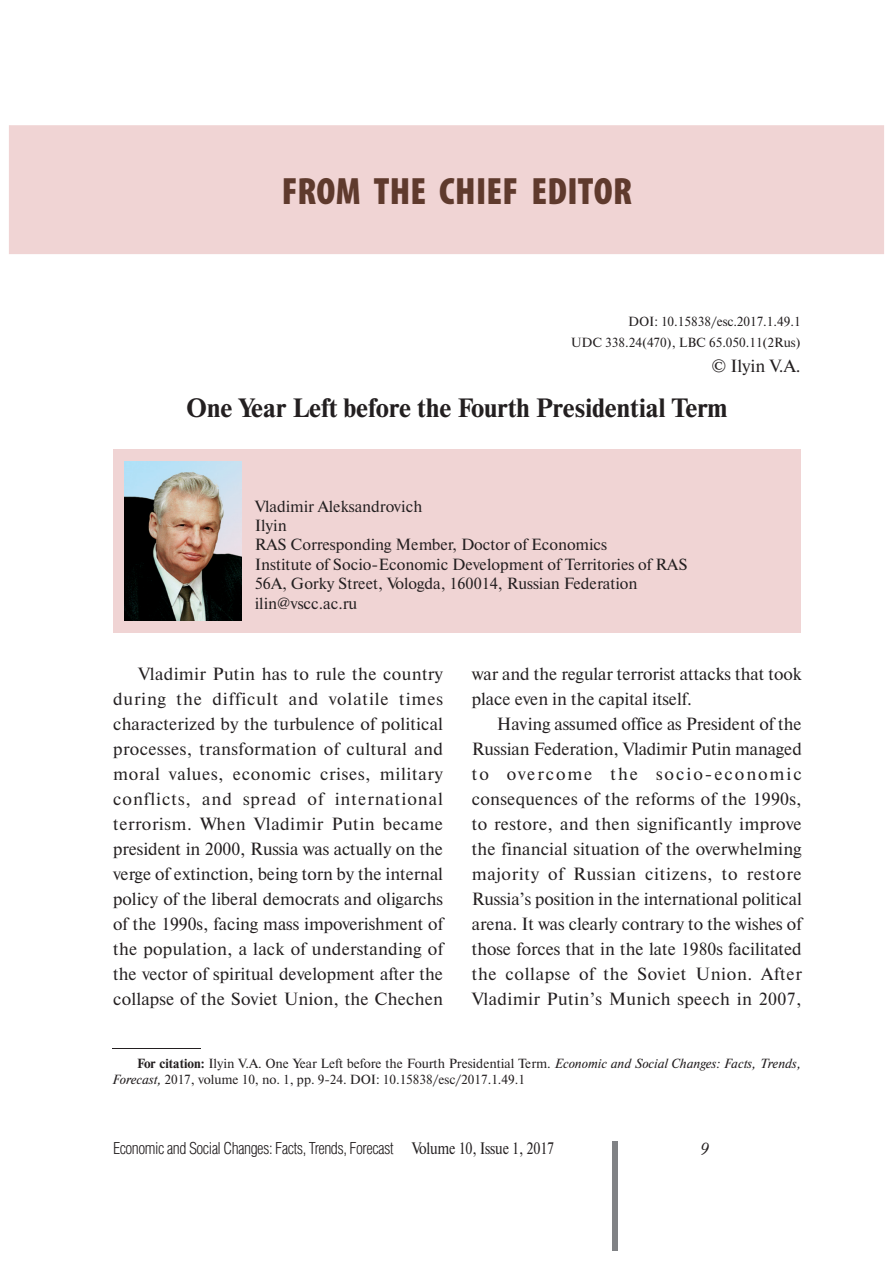
<style>
.page{position:relative;width:893px;height:1263px;background:#fff}
.page>*{position:absolute;margin:0;border:0;box-sizing:border-box;transform-origin:0 0}
.t1{font:900 condensed 38.25px "Myriad Pro";letter-spacing:.01em;color:#5f3a2d}
.t2{font:700 26.4px "Newton C";color:#231f20}
.t3{font:17.7px/25px "Newton C";letter-spacing:.005em;color:#231f20;text-align:justify}
.t4{font:italic 17.7px "Academy";color:#231f20}
.t5{font:300 16.65px "Helios Cond";letter-spacing:-.03em;color:#231f20}
.t6{font:16.2px/19.4px "Newton C";color:#231f20}
.t7{font:13.2px/15.9px "Newton C";color:#231f20}
.s1{font-family:"Minion Pro"}
.s2{font-weight:700}
.s3{font-style:italic}
.s4{font-family:"Newton C";font-weight:400}
</style>
<div class="page">
<div style="left:113px;top:449px;width:688px;height:184px;background:#f0d4d4"></div>
<img style="left:125px;top:462px;width:116px;height:158px">
<hr style="left:112px;top:1049px;width:88px;height:1px;background:#231f20">
<div style="left:612px;top:1141px;width:6px;height:109px;background:#808285"></div>
<div style="left:9px;top:125px;width:875px;height:129px;background:#f0d4d4"></div>
<h1 class="t1" style="left:110px;top:178px;width:393px">ОБЩЕСТВЕННЫЕ ФИНАНСЫ</h1>
<h1 class="t1" style="left:282px;top:178px;width:352px">FROM THE CHIEF EDITOR</h1>
<p class="t7" style="left:571px;top:312px;width:231px;line-height:20.9px;text-align:right">DOI: 10.15838/esc<span class="s1">.</span>2017.1.49.1<br>UDC 338.24(470), LBC 65.050.11(2Rus)</p>
<p class="t3" style="left:711px;top:355px;width:91px">© Ilyin V.A.</p>
<h2 class="t2" style="left:186px;top:398px;width:543px">One Year Left before the Fourth Presidential Term</h2>
<p class="t6" style="left:255px;top:498px;width:434px">Vladimir Aleksandrovich<br>Ilyin<br>RAS Corresponding Member, Doctor of Economics<br>Institute of Socio- Economic Development of Territories of RAS 56A, Gorky Street, Vologda, 160014, Russian Federation ilin@vscc.ac.ru</p>
<p class="t3" style="left:113px;top:663px;width:331px;text-indent:25px">Vladimir Putin has to rule the country during the difficult and volatile times characterized by the turbulence of political processes, transformation of cultural and moral values, economic crises, military conflicts, and spread of international terrorism. When Vladimir Putin became president in 2000, Russia was actually on the verge of extinction, being torn by the internal policy of the liberal democrats and oligarchs of the 1990s, facing mass impoverishment of the population, a lack of understanding of the vector of spiritual development after the collapse of the Soviet Union, the Chechen</p>
<p class="t3" style="left:472px;top:663px;width:331px">war and the regular terrorist attacks that took place even in the capital itself.</p>
<p class="t3" style="left:472px;top:713px;width:331px;text-indent:25px">Having assumed office as President of the Russian Federation, Vladimir Putin managed to overcome the socio-economic consequences of the reforms of the 1990s, to restore, and then significantly improve the financial situation of the overwhelming majority of Russian citizens, to restore Russia’s position in the international political arena. It was clearly contrary to the wishes of those forces that in the late 1980s facilitated the collapse of the Soviet Union. After Vladimir Putin’s Munich speech in 2007,</p>
<p class="t7" style="left:112px;top:1056px;width:690px;text-indent:25px"><span class="s2">For citation:</span> Ilyin V.A. One Year Left before the Fourth Presidential Term. <span class="s3">Economic and Social Changes: Facts, Trends,<br>Forecast,</span> 2017, volume 10, no. 1, pp. 9-24. DOI: 10.15838/esc/2017.1.49.1</p>
<p class="t5" style="left:113px;top:1143px;width:443px">Economic and Social Changes: Facts, Trends, Forecast <span class="s4">Volume 10, Issue 1, 2017</span></p>
<p class="t4" style="left:700px;top:1141px;width:10px">9</p>
</div>
